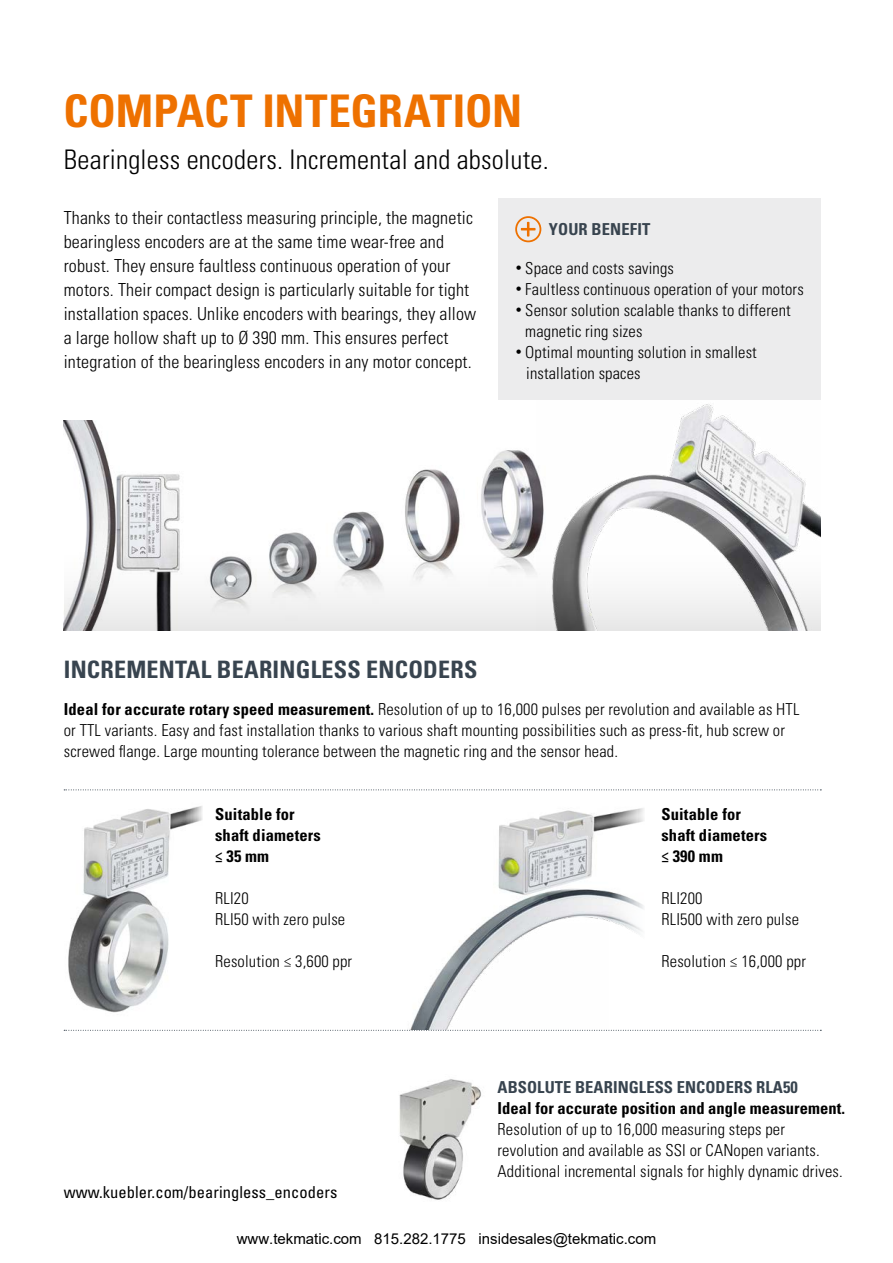
<style>
.page{position:relative;width:893px;height:1263px;background:#fff}
.page>*{position:absolute;margin:0;border:0;box-sizing:border-box;transform-origin:0 0}
.t1{font:700 condensed 45px "Univers LT Std";letter-spacing:-.005em;color:#ee7100}
.t2{font:300 condensed 27px "Univers LT Std";letter-spacing:.01em;color:#000}
.t3{font:700 condensed 24px "Univers LT Std";letter-spacing:.01em;color:#38444f}
.t4{font:300 condensed 18px/24px "Univers LT Std";letter-spacing:.01em;color:#000}
.t5{font:300 condensed 16.5px/21px "Univers LT Std";letter-spacing:.01em;color:#000}
.t6{font:700 condensed 16.5px/21px "Univers LT Std";letter-spacing:.01em;color:#000}
.t7{font:700 condensed 16.5px "Univers LT Std";letter-spacing:.005em;color:#38444f}
.t8{font:condensed 16.5px "Univers LT Std";letter-spacing:.005em;color:#000}
.t9{font:15px "Arial";color:#000}
.s1{font-size:12px}
.s2{font-weight:700}
</style>
<div class="page">
<img style="left:399px;top:1079px;width:82px;height:121px">
<img style="left:380px;top:808px;width:264px;height:222px">
<img style="left:68px;top:806px;width:134px;height:207px">
<svg style="left:64px;top:1030px;width:757px;height:1px"></svg>
<svg style="left:64px;top:789px;width:757px;height:1px"></svg>
<img style="left:64px;top:421px;width:116px;height:120px">
<img style="left:274px;top:450px;width:263px;height:91px">
<svg style="left:64px;top:541px;width:473px;height:90px;fill:#f0f0f0"></svg>
<img style="left:537px;top:404px;width:284px;height:227px">
<div style="left:498px;top:199px;width:323px;height:201px;background:#ececed"></div>
<div style="left:515px;top:216px;width:26px;height:26px;border:2px solid #ee7100;border-radius:50%"></div>
<svg style="left:521px;top:222px;width:15px;height:15px"></svg>
<h1 class="t1" style="left:63px;top:83px;width:460px">COMPACT INTEGRATION</h1>
<h2 class="t2" style="left:64px;top:143px;width:486px">Bearingless encoders. Incremental and absolute.</h2>
<p class="t4" style="left:64px;top:205px;width:414px">Thanks to their contactless measuring principle, the magnetic bearingless encoders are at the same time wear-free and robust. They ensure faultless continuous operation of your motors. Their compact design is particularly suitable for tight installation spaces. Unlike encoders with bearings, they allow a large hollow shaft up to Ø 390 mm. This ensures perfect integration of the bearingless encoders in any motor concept.</p>
<p class="t7" style="left:549px;top:219px;width:103px">YOUR BENEFIT</p>
<p class="t5" style="left:515px;top:257px;width:160px"><span class="s1">•</span> Space and costs savings</p>
<p class="t5" style="left:515px;top:278px;width:290px"><span class="s1">•</span> Faultless continuous operation of your motors</p>
<p class="t5" style="left:525px;top:299px;width:267px;text-indent:-10px"><span class="s1">•</span> Sensor solution scalable thanks to different magnetic ring sizes</p>
<p class="t5" style="left:526px;top:341px;width:232px;text-indent:-11px"><span class="s1">•</span> Optimal mounting solution in smallest installation spaces</p>
<h3 class="t3" style="left:64px;top:654px;width:415px">INCREMENTAL BEARINGLESS ENCODERS</h3>
<p class="t5" style="left:64px;top:698px;width:737px"><span class="s2">Ideal for accurate rotary speed measurement.</span> Resolution of up to 16,000 pulses per revolution and available as HTL or TTL variants. Easy and fast installation thanks to various shaft mounting possibilities such as press-fit, hub screw or screwed flange. Large mounting tolerance between the magnetic ring and the sensor head.</p>
<p class="t6" style="left:215px;top:803px;width:107px">Suitable for shaft diameters ≤ 35 mm</p>
<p class="t5" style="left:215px;top:887px;width:132px">RLI20<br>RLI50 with zero pulse</p>
<p class="t5" style="left:215px;top:950px;width:139px">Resolution ≤ 3,600 ppr</p>
<p class="t8" style="left:64px;top:1181px;width:275px">www.kuebler.com/bearingless_encoders</p>
<p class="t6" style="left:661px;top:803px;width:107px">Suitable for shaft diameters ≤ 390 mm</p>
<p class="t5" style="left:661px;top:887px;width:139px">RLI200<br>RLI500 with zero pulse</p>
<p class="t5" style="left:661px;top:950px;width:146px">Resolution ≤ 16,000 ppr</p>
<p class="t7" style="left:497px;top:1077px;width:302px">ABSOLUTE BEARINGLESS ENCODERS RLA50</p>
<p class="t6" style="left:497px;top:1097px;width:349px">Ideal for accurate position and angle measurement.</p>
<p class="t5" style="left:497px;top:1118px;width:347px">Resolution of up to 16,000 measuring steps per revolution and available as SSI or CANopen variants.<br>Additional incremental signals for highly dynamic drives.</p>
<p class="t9" style="left:237px;top:1228px;width:421px">www.tekmatic.com 815.282.1775 insidesales@tekmatic.com</p>
</div>
